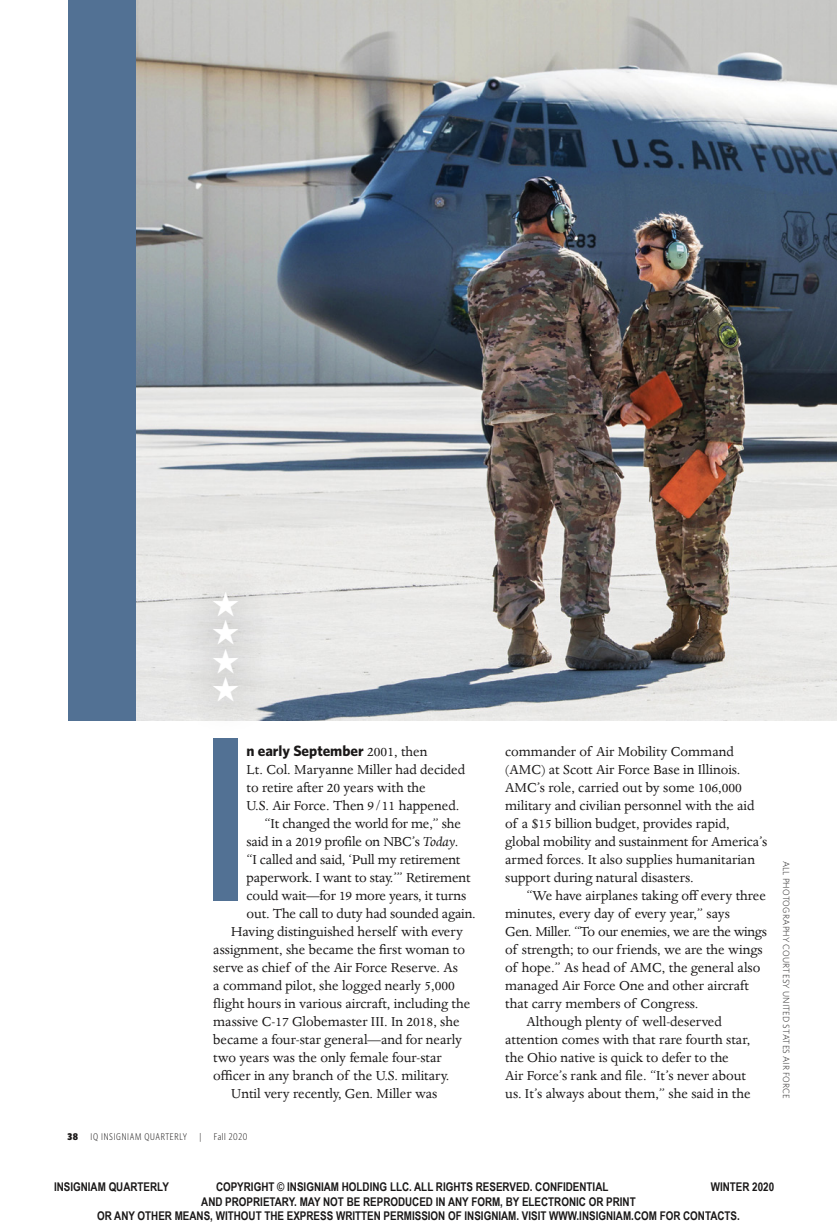
<style>
.page{position:relative;width:837px;height:1229px;background:#fff}
.page>*{position:absolute;margin:0;border:0;box-sizing:border-box;transform-origin:0 0}
.Body_Copy_Justified{font:15px/18px "Dante MT Pro";color:#1a1818}
.t1{font:700 12px "Arial Narrow";color:#1a1818}
.t2{font:300 condensed 9.75px "Whitney HTF";letter-spacing:.07em;color:#1a1818}
.t3{font:900 condensed 9.75px "Whitney HTF";color:#1a1818}
.Photo_credit{font:300 9px "Whitney HTF";letter-spacing:.015em;color:#1a1818}
.s1{font-family:"Whitney HTF";font-weight:700}
.s2{font-style:italic}
</style>
<div class="page">
<div style="left:213px;top:738px;width:25px;height:162px;background:#527194"></div>
<img style="left:135px;top:0;width:702px;height:720px">
<div style="left:68px;top:0;width:67px;height:720px;background:#527194"></div>
<div style="left:178px;top:559px;width:96px;height:178px;background:#1a1818;opacity:.5"></div>
<div style="left:213px;top:591px;width:26px;height:111px;background:#dcdbda"></div>
<p class="Body_Copy_Justified" style="left:247px;top:743px;width:220px"><span class="s1">n early September</span> 2001, then<br>Lt. Col. Maryanne Miller had decided to retire after 20 years with the<br>U.S. Air Force. Then 9/11 happened.</p>
<p class="Body_Copy_Justified" style="left:247px;top:815px;width:231px;text-indent:18px">“It changed the world for me,” she said in a 2019 profile on NBC’s <span class="s2">Today</span>.<br>“I called and said, ‘Pull my retirement paperwork. I want to stay.’” Retirement could wait—for 19 more years, it turns out. The call to duty had sounded again.</p>
<p class="Body_Copy_Justified" style="left:213px;top:923px;width:259px;text-indent:18px">Having distinguished herself with every assignment, she became the first woman to serve as chief of the Air Force Reserve. As<br>a command pilot, she logged nearly 5,000 flight hours in various aircraft, including the massive C-17 Globemaster III. In 2018, she became a four-star general—and for nearly two years was the only female four-star officer in any branch of the U.S. military.</p>
<p class="Body_Copy_Justified" style="left:231px;top:1085px;width:208px">Until very recently, Gen. Miller was</p>
<p class="t3" style="left:68px;top:1131px;width:12px">38</p>
<p class="t2" style="left:91px;top:1131px;width:98px">IQ INSIGNIAM QUARTERLY</p>
<p class="t2" style="left:199px;top:1131px;width:3px">|</p>
<p class="t2" style="left:214px;top:1131px;width:35px">Fall 2020</p>
<p class="Body_Copy_Justified" style="left:505px;top:743px;width:264px">commander of Air Mobility Command (AMC) at Scott Air Force Base in Illinois.<br>AMC’s role, carried out by some 106,000 military and civilian personnel with the aid of a $15 billion budget, provides rapid, global mobility and sustainment for America’s armed forces. It also supplies humanitarian support during natural disasters.</p>
<p class="Body_Copy_Justified" style="left:505px;top:887px;width:263px;text-indent:21px">“We have airplanes taking off every three minutes, every day of every year,” says<br>Gen. Miller. “To our enemies, we are the wings of strength; to our friends, we are the wings of hope.” As head of AMC, the general also managed Air Force One and other aircraft that carry members of Congress.</p>
<p class="Body_Copy_Justified" style="left:505px;top:1013px;width:247px;text-indent:21px">Although plenty of well-deserved attention comes with that rare fourth star, the Ohio native is quick to defer to the Air Force’s rank and file. “It’s never about us. It’s always about them,” she said in the</p>
<p class="Photo_credit" style="left:791px;top:860px;width:239px;rotate:90deg">ALL PHOTOGRAPHY COURTESY UNITED STATES AIR FORCE</p>
<p class="t1" style="left:54px;top:1177px;width:116px">INSIGNIAM QUARTERLY</p>
<p class="t1" style="left:216px;top:1177px;width:394px">COPYRIGHT © INSIGNIAM HOLDING LLC. ALL RIGHTS RESERVED. CONFIDENTIAL</p>
<p class="t1" style="left:711px;top:1177px;width:65px">WINTER 2020</p>
<p class="t1" style="left:201px;top:1192px;width:436px">AND PROPRIETARY. MAY NOT BE REPRODUCED IN ANY FORM, BY ELECTRONIC OR PRINT</p>
<p class="t1" style="left:97px;top:1206px;width:644px">OR ANY OTHER MEANS, WITHOUT THE EXPRESS WRITTEN PERMISSION OF INSIGNIAM. VISIT WWW.INSIGNIAM.COM FOR CONTACTS.</p>
</div>
